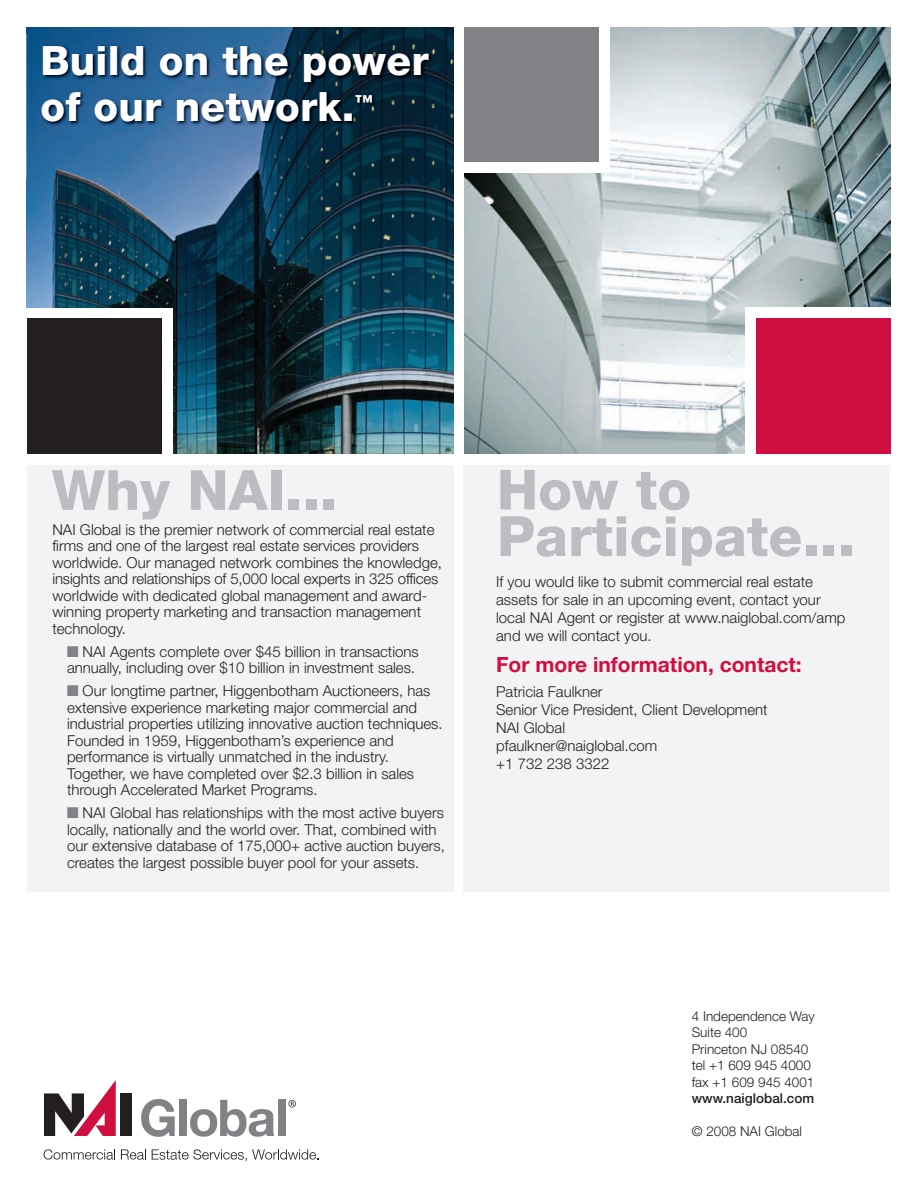
<style>
.page{position:relative;width:918px;height:1188px;background:#fff}
.page>*{position:absolute;margin:0;border:0;box-sizing:border-box;transform-origin:0 0}
.t1{font:800 55.5px/46.5px "Helvetica Neue LT";color:#bcbdc0}
.t2{font:800 40.5px/45.8px "Helvetica Neue LT";letter-spacing:.005em;color:#fff}
.t3{font:700 21px "Helvetica Neue LT";color:#d10e40}
.t4{font:800 18px "Helvetica Neue LT";color:#fff}
.t5{font:300 15px/16.5px "Helvetica Neue LT";color:#231f20}
.t6{font:300 13.5px/16.5px "Helvetica Neue LT";color:#231f20}
.t7{font:500 13.5px "Helvetica Neue LT";color:#231f20}
.s1{font-family:"Monotype Sorts";font-weight:400;color:#808285}
</style>
<div class="page">
<div style="left:27px;top:465px;width:427px;height:427px;background:#f2f3f4"></div>
<div style="left:463px;top:465px;width:427px;height:427px;background:#f2f3f4"></div>
<img style="left:465px;top:27px;width:426px;height:427px">
<img style="left:27px;top:27px;width:427px;height:427px">
<div style="left:460px;top:23px;width:150px;height:150px;background:#fff"></div>
<div style="left:21px;top:308px;width:151px;height:150px;background:#fff"></div>
<div style="left:745px;top:308px;width:153px;height:149px;background:#fff"></div>
<div style="left:756px;top:319px;width:135px;height:135px;background:#d10e40"></div>
<img style="left:465px;top:173px;width:15px;height:6px">
<img style="left:27px;top:35px;width:427px;height:144px">
<div style="left:27px;top:319px;width:135px;height:135px;background:#231f20"></div>
<div style="left:464px;top:27px;width:135px;height:135px;background:#808285"></div>
<svg style="left:44px;top:1149px;width:71px;height:11px"></svg>
<svg style="left:121px;top:1149px;width:25px;height:11px"></svg>
<svg style="left:152px;top:1149px;width:167px;height:12px"></svg>
<div style="left:120px;top:1093px;width:11px;height:43px;background:#231f20"></div>
<svg style="left:44px;top:1080px;width:72px;height:56px"></svg>
<svg style="left:141px;top:1099px;width:34px;height:38px"></svg>
<div style="left:179px;top:1100px;width:8px;height:36px;background:#808285"></div>
<svg style="left:190px;top:1100px;width:84px;height:37px"></svg>
<div style="left:278px;top:1100px;width:8px;height:36px;background:#808285"></div>
<svg style="left:288px;top:1100px;width:8px;height:8px"></svg>
<h2 class="t2" style="left:40px;top:38px;width:390px">Build on the power of our network.</h2>
<p class="t4" style="left:355px;top:91px;width:19px">™</p>
<h1 class="t1" style="left:52px;top:467px;width:287px">Why NAI...</h1>
<p class="t5" style="left:52px;top:521px;width:391px">NAI Global is the premier network of commercial real estate firms and one of the largest real estate services providers worldwide. Our managed network combines the knowledge, insights and relationships of 5,000 local experts in 325 offices worldwide with dedicated global management and award&shy;winning property marketing and transaction management technology.</p>
<p class="t5" style="left:67px;top:643px;width:353px"><span class="s1">■</span> NAI Agents complete over $45 billion in transactions annually, including over $10 billion in investment sales.</p>
<p class="t5" style="left:67px;top:682px;width:377px"><span class="s1">■</span> Our longtime partner, Higgenbotham Auctioneers, has extensive experience marketing major commercial and industrial properties utilizing innovative auction techniques.<br>Founded in 1959, Higgenbotham’s experience and performance is virtually unmatched in the industry.<br>Together, we have completed over $2.3 billion in sales through Accelerated Market Programs.</p>
<p class="t5" style="left:67px;top:805px;width:380px"><span class="s1">■</span> NAI Global has relationships with the most active buyers locally, nationally and the world over. That, combined with our extensive database of 175,000+ active auction buyers, creates the largest possible buyer pool for your assets.</p>
<h1 class="t1" style="left:497px;top:466px;width:359px">How to<br>Participate...</h1>
<p class="t5" style="left:496px;top:572px;width:351px;line-height:18px">If you would like to submit commercial real estate assets for sale in an upcoming event, contact your local NAI Agent or register at www.naiglobal.com/amp and we will contact you.</p>
<h3 class="t3" style="left:496px;top:652px;width:307px">For more information, contact:</h3>
<p class="t5" style="left:496px;top:682px;width:273px;line-height:18px">Patricia Faulkner<br>Senior Vice President, Client Development<br>NAI Global<br>pfaulkner@naiglobal.com<br>+1 732 238 3322</p>
<p class="t6" style="left:692px;top:1007px;width:125px">4 Independence Way<br>Suite 400<br>Princeton NJ 08540 tel +1 609 945 4000 fax +1 609 945 4001</p>
<p class="t7" style="left:692px;top:1090px;width:124px">www.naiglobal.com</p>
<p class="t6" style="left:692px;top:1123px;width:112px">© 2008 NAI Global</p>
</div>
